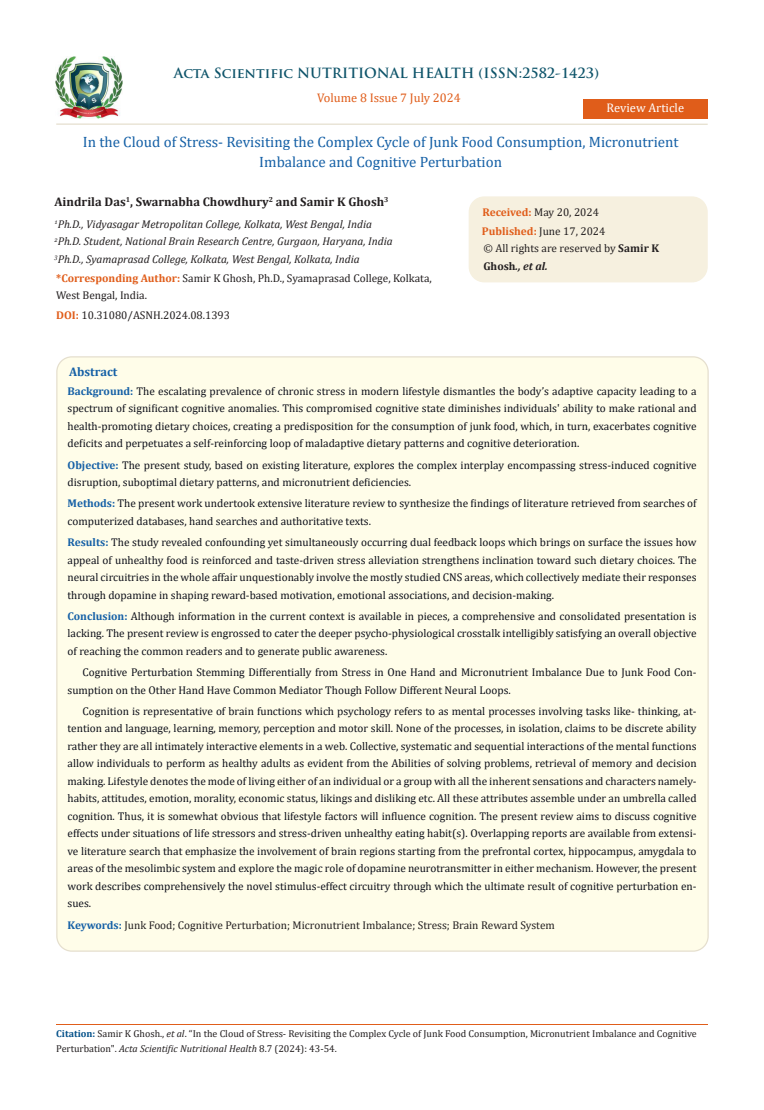
<style>
.page{position:relative;width:764px;height:1110px;background:#fff}
.page>*{position:absolute;margin:0;border:0;box-sizing:border-box;transform-origin:0 0}
.t1{font:15px/20px "Cambria";color:#1560a6;text-align:center}
.t2{font:700 13.75px "Trajan Pro";color:#0e546a}
.t3{font:700 12.5px "Cambria";color:#231f20}
.t4{font:12.5px "Cambria";color:#e05d1a}
.t5{font:12.5px "Cambria";color:#fff}
.t6{font:700 12.5px "Cambria";color:#1560a6}
.No_Spacing{font:11.25px/17.5px "Cambria";color:#0e101a;text-align:justify}
.No_Spacing-2{font:11.25px/17.5px "Cambria";color:#231f20}
.t7{font:italic 11.25px "Cambria";color:#231f20}
.t8{font:10px/15px "Cambria";color:#231f20}
.s1{font-weight:700;color:#e05d1a}
.s2{font-weight:700}
.s3{font-weight:700;font-style:italic}
.s4{font-weight:700;color:#1560a6}
.s5{font-weight:700;color:#035089}
.s6{font-style:italic}
</style>
<div class="page">
<img style="left:56px;top:57px;width:66px;height:61px">
<div style="left:583px;top:99px;width:124px;height:20px;background:#e05d1a"></div>
<div style="left:469px;top:197px;width:238px;height:85px;background:#f6f0df;border-radius:15px"></div>
<div style="left:469px;top:196px;width:238px;height:86px;border:1px solid #f6f0df;border-radius:15px"></div>
<div style="left:57px;top:357px;width:651px;height:594px;background:#fffde9;border-radius:15px"></div>
<hr style="left:56px;top:1024px;width:651px;height:1px;background:#e05d1a">
<hr style="left:56px;top:123px;width:651px;height:2px;background:#e5dfce">
<p class="t2" style="left:174px;top:64px;width:427px">Acta Scientific NUTRITIONAL HEALTH (ISSN:2582-1423)</p>
<p class="t4" style="left:317px;top:91px;width:145px">Volume 8 Issue 7 July 2024</p>
<p class="t5" style="left:606px;top:100px;width:79px">Review Article</p>
<p class="t1" style="left:83px;top:131px;width:597px">In the Cloud of Stress- Revisiting the Complex Cycle of Junk Food Consumption, Micronutrient<br>Imbalance and Cognitive Perturbation</p>
<p class="t3" style="left:54px;top:193px;width:335px">Aindrila Das<sup>1</sup>, Swarnabha Chowdhury<sup>2</sup> and Samir K Ghosh<sup>3</sup></p>
<p class="t7" style="left:54px;top:216px;width:319px"><sup>1</sup>Ph.D., Vidyasagar Metropolitan College, Kolkata, West Bengal, India</p>
<p class="t7" style="left:54px;top:233px;width:340px"><sup>2</sup>Ph.D. Student, National Brain Research Centre, Gurgaon, Haryana, India</p>
<p class="t7" style="left:54px;top:251px;width:307px"><sup>3</sup>Ph.D., Syamaprasad College, Kolkata, West Bengal, Kolkata, India</p>
<p class="No_Spacing-2" style="left:56px;top:269px;width:377px"><span class="s1">*Corresponding Author:</span> Samir K Ghosh, Ph.D., Syamaprasad College, Kolkata,<br>West Bengal, India.</p>
<p class="No_Spacing-2" style="left:482px;top:204px;width:118px"><span class="s1">Received:</span> May 20, 2024</p>
<p class="No_Spacing-2" style="left:482px;top:223px;width:125px"><span class="s1">Published:</span> June 17, 2024</p>
<p class="No_Spacing-2" style="left:483px;top:240px;width:177px">© All rights are reserved by <span class="s2">Samir K<br>Ghosh</span><span class="s3">., et al.</span></p>
<p class="No_Spacing-2" style="left:56px;top:307px;width:175px"><span class="s1">DOI:</span> 10.31080/ASNH.2024.08.1393</p>
<p class="t6" style="left:69px;top:363px;width:50px">Abstract</p>
<p class="No_Spacing" style="left:68px;top:382px;width:630px"><span class="s4">Background:</span> The escalating prevalence of chronic stress in modern lifestyle dismantles the body’s adaptive capacity leading to a spectrum of significant cognitive anomalies. This compromised cognitive state diminishes individuals' ability to make rational and health-promoting dietary choices, creating a predisposition for the consumption of junk food, which, in turn, exacerbates cognitive deficits and perpetuates a self-reinforcing loop of maladaptive dietary patterns and cognitive deterioration.</p>
<p class="No_Spacing" style="left:68px;top:456px;width:630px"><span class="s4">Objective:</span> The present study, based on existing literature, explores the complex interplay encompassing stress-induced cognitive disruption, suboptimal dietary patterns, and micronutrient deficiencies.</p>
<p class="No_Spacing" style="left:68px;top:495px;width:630px"><span class="s4">Methods:</span> The present work undertook extensive literature review to synthesize the findings of literature retrieved from searches of computerized databases, hand searches and authoritative texts.</p>
<p class="No_Spacing" style="left:68px;top:533px;width:630px"><span class="s4">Results:</span> The study revealed confounding yet simultaneously occurring dual feedback loops which brings on surface the issues how appeal of unhealthy food is reinforced and taste-driven stress alleviation strengthens inclination toward such dietary choices. The neural circuitries in the whole affair unquestionably involve the mostly studied CNS areas, which collectively mediate their responses through dopamine in shaping reward-based motivation, emotional associations, and decision-making.</p>
<p class="No_Spacing" style="left:68px;top:607px;width:630px"><span class="s4">Conclusion:</span> Although information in the current context is available in pieces, a comprehensive and consolidated presentation is lacking. The present review is engrossed to cater the deeper psycho-physiological crosstalk intelligibly satisfying an overall objective of reaching the common readers and to generate public awareness.</p>
<p class="No_Spacing" style="left:68px;top:663px;width:630px;text-indent:15px">Cognitive Perturbation Stemming Differentially from Stress in One Hand and Micronutrient Imbalance Due to Junk Food Con&shy;sumption on the Other Hand Have Common Mediator Though Follow Different Neural Loops.</p>
<p class="No_Spacing" style="left:68px;top:702px;width:630px;text-indent:15px">Cognition is representative of brain functions which psychology refers to as mental processes involving tasks like- thinking, at&shy;tention and language, learning, memory, perception and motor skill. None of the processes, in isolation, claims to be discrete ability rather they are all intimately interactive elements in a web. Collective, systematic and sequential interactions of the mental functions allow individuals to perform as healthy adults as evident from the Abilities of solving problems, retrieval of memory and decision making. Lifestyle denotes the mode of living either of an individual or a group with all the inherent sensations and characters namely&shy;habits, attitudes, emotion, morality, economic status, likings and disliking etc. All these attributes assemble under an umbrella called cognition. Thus, it is somewhat obvious that lifestyle factors will influence cognition. The present review aims to discuss cognitive effects under situations of life stressors and stress-driven unhealthy eating habit(s). Overlapping reports are available from extensi&shy;ve literature search that emphasize the involvement of brain regions starting from the prefrontal cortex, hippocampus, amygdala to areas of the mesolimbic system and explore the magic role of dopamine neurotransmitter in either mechanism. However, the present work describes comprehensively the novel stimulus-effect circuitry through which the ultimate result of cognitive perturbation en&shy;sues.</p>
<p class="No_Spacing-2" style="left:68px;top:916px;width:489px"><span class="s4">Keywords:</span> Junk Food; Cognitive Perturbation; Micronutrient Imbalance; Stress; Brain Reward System</p>
<p class="t8" style="left:56px;top:1026px;width:642px"><span class="s5">Citation:</span> Samir K Ghosh., <span class="s6">et al</span>. “In the Cloud of Stress- Revisiting the Complex Cycle of Junk Food Consumption, Micronutrient Imbalance and Cognitive<br>Perturbation". <span class="s6">Acta Scientific Nutritional Health</span> 8.7 (2024): 43-54.</p>
</div>
